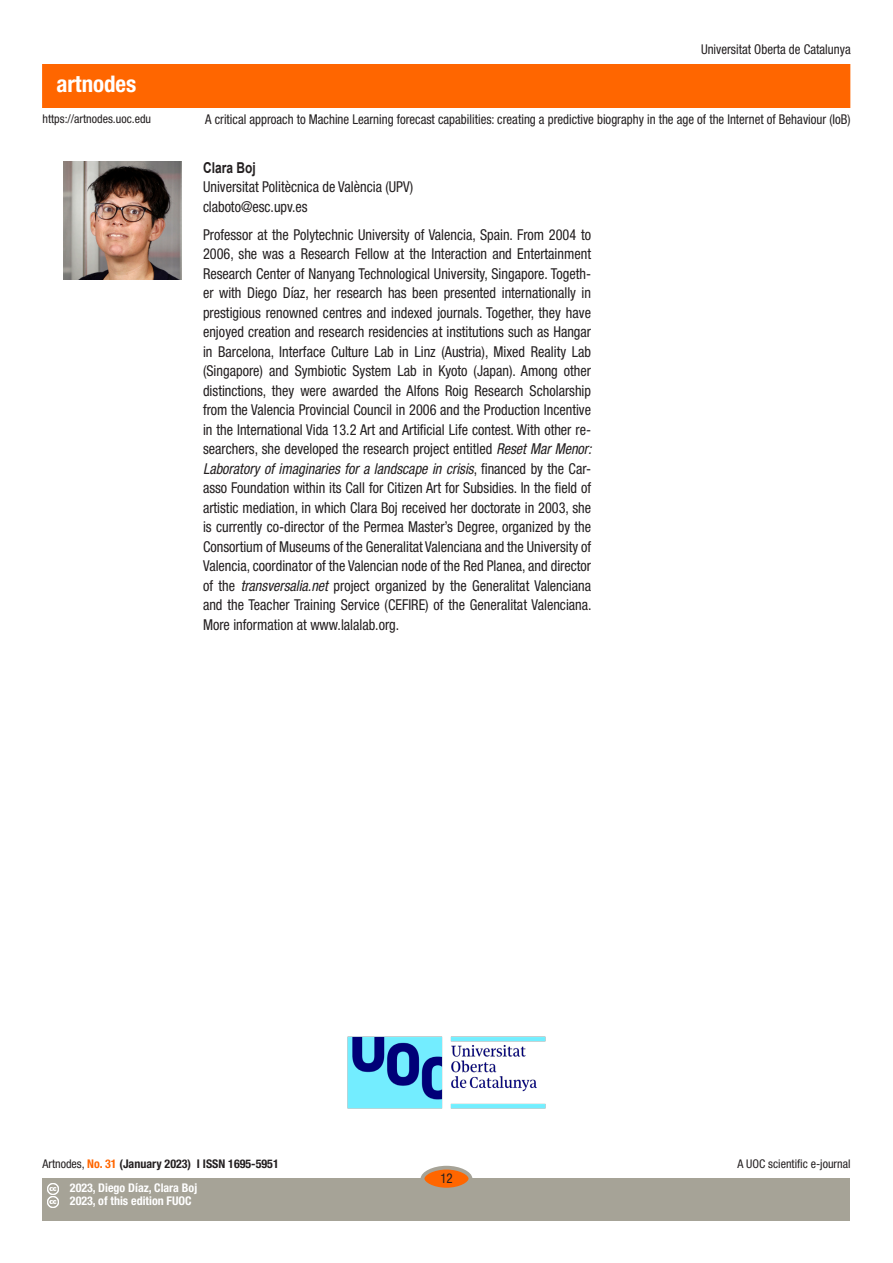
<style>
.page{position:relative;width:893px;height:1263px;background:#fff}
.page>*{position:absolute;margin:0;border:0;box-sizing:border-box;transform-origin:0 0}
.t1{font:700 condensed 22.95px "Helvetica Neue LT Std";color:#fff}
._04_CV_autor_0{font:condensed 15px/19.5px "Helvetica Neue LT Std";color:#231f20;text-align:justify;scale:.95 1}
._02_texto_base_1{font:condensed 15px "Helvetica Neue LT Std";color:#231f20;scale:.95 1}
._02_texto_base_1_F{font:condensed 15px "Helvetica Neue LT Std";color:#231f20;scale:.95 1}
._02_texto_base_1-2{font:700 15px "Arial";color:#231f20;scale:.8 1}
.t2{font:condensed 13.5px "Helvetica Neue LT Std";color:#231f20;scale:.95 1}
.t3{font:condensed 12px "Helvetica Neue LT Std";color:#231f20}
.t4{font:700 condensed 12px/13.5px "Helvetica Neue LT Std";color:#fff}
.t5{font:700 condensed 12px "Helvetica Neue LT Std";color:#231f20}
.s1{font-style:italic}
.s2{font-weight:400}
.s3{color:#f60}
</style>
<div class="page">
<div style="left:43px;top:65px;width:807px;height:42px;background:#f60"></div>
<div style="left:43px;top:1178px;width:807px;height:42px;background:#a6a397"></div>
<div style="left:422px;top:1168px;width:48px;height:21px;background:#f60;border-radius:50%"></div>
<div style="left:421px;top:1166px;width:51px;height:25px;border:4px solid #a6a397;border-radius:50%"></div>
<svg style="left:47px;top:1183px;width:11px;height:25px"></svg>
<img style="left:64px;top:162px;width:118px;height:118px">
<img style="left:347px;top:1036px;width:199px;height:73px">
<h1 class="t1" style="left:56px;top:69px;width:81px">artnodes</h1>
<p class="t2" style="left:701px;top:42px;width:159px">Universitat Oberta de Catalunya</p>
<p class="t3" style="left:43px;top:112px;width:110px">https://artnodes.uoc.edu</p>
<p class="t2" style="left:205px;top:112px;width:681px">A critical approach to Machine Learning forecast capabilities: creating a predictive biography in the age of the Internet of Behaviour (IoB)</p>
<p class="_02_texto_base_1-2" style="left:203px;top:157px;width:67px">Clara Boj</p>
<p class="_02_texto_base_1" style="left:203px;top:178px;width:223px">Universitat Politècnica de València (UPV)</p>
<p class="_02_texto_base_1_F" style="left:203px;top:198px;width:112px">claboto@esc.upv.es</p>
<p class="_04_CV_autor_0" style="left:203px;top:224px;width:410px">Professor at the Polytechnic University of Valencia, Spain. From 2004 to 2006, she was a Research Fellow at the Interaction and Entertainment Research Center of Nanyang Technological University, Singapore. Togeth&shy;er with Diego Díaz, her research has been presented internationally in prestigious renowned centres and indexed journals. Together, they have enjoyed creation and research residencies at institutions such as Hangar in Barcelona, Interface Culture Lab in Linz (Austria), Mixed Reality Lab (Singapore) and Symbiotic System Lab in Kyoto (Japan). Among other distinctions, they were awarded the Alfons Roig Research Scholarship from the Valencia Provincial Council in 2006 and the Production Incentive in the International Vida 13.2 Art and Artificial Life contest. With other re&shy;searchers, she developed the research project entitled <span class="s1">Reset Mar Menor:<br>Laboratory of imaginaries for a landscape in crisis</span>, financed by the Car&shy;asso Foundation within its Call for Citizen Art for Subsidies. In the field of artistic mediation, in which Clara Boj received her doctorate in 2003, she is currently co-director of the Permea Master’s Degree, organized by the Consortium of Museums of the Generalitat Valenciana and the University of Valencia, coordinator of the Valencian node of the Red Planea, and director of the <span class="s1">transversalia.net</span> project organized by the Generalitat Valenciana and the Teacher Training Service (CEFIRE) of the Generalitat Valenciana.<br>More information at www.lalalab.org.</p>
<p class="t5" style="left:43px;top:1157px;width:238px"><span class="s2">Artnodes,</span> <span class="s3">No. 31</span> (January 2023) I ISSN 1695-5951</p>
<p class="t3" style="left:737px;top:1157px;width:115px">A UOC scientific e-journal</p>
<p class="t4" style="left:70px;top:1181px;width:129px">2023, Diego Díaz, Clara Boj<br>2023, of this edition FUOC</p>
<p class="t2" style="left:440px;top:1171px;width:14px">12</p>
</div>
